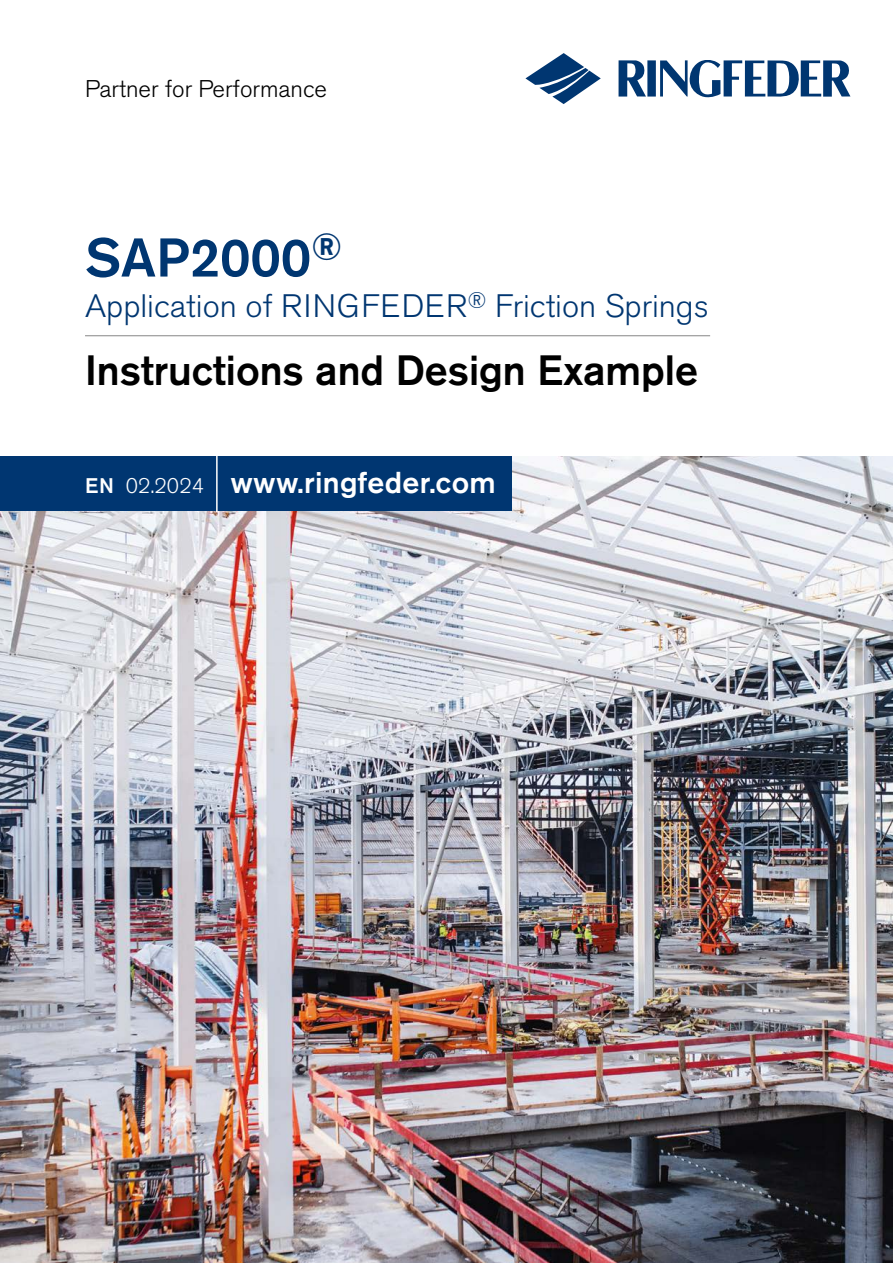
<style>
.page{position:relative;width:893px;height:1263px;background:#fff}
.page>*{position:absolute;margin:0;border:0;box-sizing:border-box;transform-origin:0 0}
.t1{font:500 54px "Akzidenz Grotesk BE";color:#003671}
.t2{font:500 42px "Akzidenz Grotesk BE";color:#000}
.t3{font:300 32.25px "Akzidenz Grotesk BE";color:#003671}
.t4{font:500 30px "Akzidenz Grotesk BE";letter-spacing:.01em;color:#fff}
.t5{font:300 24px "Akzidenz Grotesk BE";color:#000}
.s1{font-size:21px}
.s2{font-weight:300;font-size:21px}
</style>
<div class="page">
<img style="left:0;top:457px;width:893px;height:806px">
<svg style="left:619px;top:60px;width:231px;height:38px"></svg>
<svg style="left:525px;top:53px;width:76px;height:51px"></svg>
<div style="left:0;top:457px;width:512px;height:54px;background:#003671"></div>
<hr style="left:216px;top:457px;width:2px;height:54px;background:#fff">
<hr style="left:85px;top:335px;width:625px;height:1px;background:#878787">
<p class="t5" style="left:85px;top:75px;width:244px">Partner for Performance</p>
<h1 class="t1" style="left:85px;top:225px;width:259px">SAP2000<sup>®</sup></h1>
<p class="t3" style="left:85px;top:288px;width:625px">Application of RINGFEDER<sup>®</sup> Friction Springs</p>
<h2 class="t2" style="left:85px;top:344px;width:614px">Instructions and Design Example</h2>
<p class="t4" style="left:85px;top:464px;width:412px"><span class="s1">EN</span> <span class="s2">02.2024</span> www.ringfeder.com</p>
</div>
